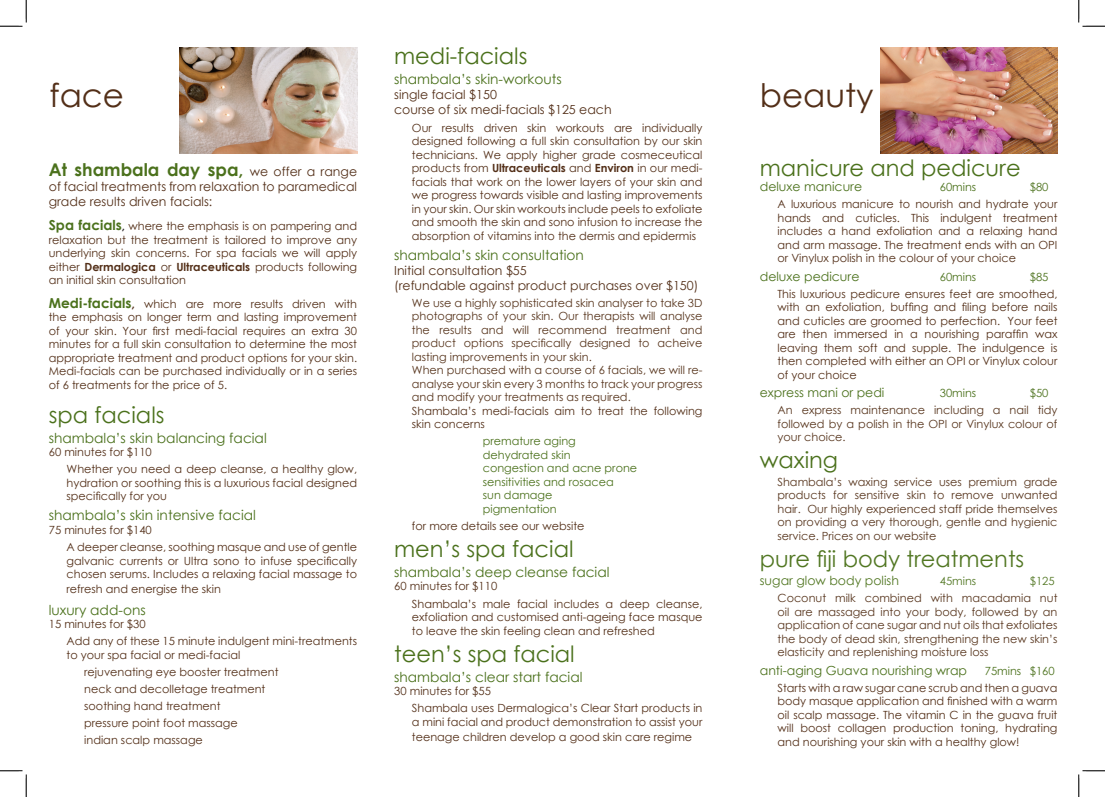
<style>
.page{position:relative;width:1105px;height:797px;background:#fff}
.page>*{position:absolute;margin:0;border:0;box-sizing:border-box;transform-origin:0 0}
.t1{font:32.5px "Century Gothic";color:#532f18}
.t2{font:22.5px "Century Gothic";color:#4b711c}
.t3{font:22.5px "Century Gothic";color:#527723}
.t4{font:700 17.5px "Century Gothic";color:#4b711c}
.t5{font:13.75px "Century Gothic";color:#4b711c}
.t6{font:12.5px/15px "Century Gothic";color:#532f18}
.t7{font:12.5px "Century Gothic";color:#4b711c}
.t8{font:12.5px "Century Gothic";color:#527723}
.t9{font:11.25px/13.5px "Century Gothic";color:#532f18;text-align:justify}
.t10{font:11.25px/13.5px "Century Gothic";color:#58361e;text-align:justify}
.t11{font:11.25px "Century Gothic";color:#4b711c}
.t12{font:11.25px "Century Gothic";color:#527723}
.s1{font-weight:400;font-size:12.5px;color:#532f18}
.s2{font-weight:700;font-size:13.75px;color:#4b711c}
.s3{font-weight:700;color:#231f20}
.s4{font-weight:700}
.s5{font-weight:700;font-size:12.5px}
</style>
<div class="page">
<img style="left:880px;top:48px;width:177px;height:106px">
<img style="left:180px;top:47px;width:177px;height:107px">
<svg style="left:0;top:0;width:27px;height:27px"></svg>
<svg style="left:0;top:770px;width:27px;height:27px"></svg>
<svg style="left:1078px;top:0;width:27px;height:27px"></svg>
<svg style="left:1078px;top:770px;width:27px;height:27px"></svg>
<p class="t1" style="left:49px;top:73px;width:76px">face</p>
<p class="t4" style="left:49px;top:157px;width:310px">At shambala day spa, <span class="s1">we offer a range</span></p>
<p class="t6" style="left:49px;top:179px;width:310px">of facial treatments from relaxation to paramedical grade results driven facials:</p>
<p class="t9" style="left:49px;top:219px;width:310px"><span class="s2">Spa facials</span><span class="s3">,</span> where the emphasis is on pampering and relaxation but the treatment is tailored to improve any underlying skin concerns. For spa facials we will apply either <span class="s4">Dermalogica</span> or <span class="s4">Ultraceuticals</span> products following an initial skin consultation</p>
<p class="t9" style="left:49px;top:297px;width:310px"><span class="s2">Medi-facials</span><span class="s5">,</span> which are more results driven with the emphasis on longer term and lasting improvement of your skin. Your first medi-facial requires an extra 30 minutes for a full skin consultation to determine the most appropriate treatment and product options for your skin.<br>Medi-facials can be purchased individually or in a series of 6 treatments for the price of 5.</p>
<p class="t2" style="left:49px;top:399px;width:117px">spa facials</p>
<p class="t5" style="left:49px;top:428px;width:219px">shambala’s skin balancing facial</p>
<p class="t9" style="left:49px;top:445px;width:105px">60 minutes for $110</p>
<p class="t9" style="left:67px;top:462px;width:292px">Whether you need a deep cleanse, a healthy glow, hydration or soothing this is a luxurious facial designed specifically for you</p>
<p class="t5" style="left:49px;top:506px;width:209px">shambala’s skin intensive facial</p>
<p class="t9" style="left:49px;top:523px;width:105px">75 minutes for $140</p>
<p class="t9" style="left:67px;top:540px;width:292px">A deeper cleanse, soothing masque and use of gentle galvanic currents or Ultra sono to infuse specifically chosen serums. Includes a relaxing facial massage to</p>
<p class="t9" style="left:67px;top:582px;width:156px">refresh and energise the skin</p>
<p class="t5" style="left:49px;top:600px;width:98px">luxury add-ons</p>
<p class="t9" style="left:49px;top:617px;width:98px">15 minutes for $30</p>
<p class="t9" style="left:67px;top:634px;width:292px">Add any of these 15 minute indulgent mini-treatments to your spa facial or medi-facial</p>
<p class="t9" style="left:84px;top:664px;width:196px">rejuvenating eye booster treatment</p>
<p class="t9" style="left:84px;top:681px;width:183px">neck and decolletage treatment</p>
<p class="t9" style="left:84px;top:698px;width:138px">soothing hand treatment</p>
<p class="t9" style="left:84px;top:716px;width:155px">pressure point foot massage</p>
<p class="t9" style="left:84px;top:733px;width:120px">indian scalp massage</p>
<p class="t2" style="left:394px;top:41px;width:135px">medi-facials</p>
<p class="t5" style="left:394px;top:70px;width:169px">shambala’s skin-workouts</p>
<p class="t6" style="left:394px;top:87px;width:104px">single facial $150</p>
<p class="t6" style="left:394px;top:102px;width:219px">course of six medi-facials $125 each</p>
<p class="t9" style="left:412px;top:120px;width:292px">Our results driven skin workouts are individually designed following a full skin consultation by our skin technicians. We apply higher grade cosmeceutical products from <span class="s4">Ultraceuticals</span> and <span class="s4">Environ</span> in our medi&shy;facials that work on the lower layers of your skin and we progress towards visible and lasting improvements in your skin. Our skin workouts include peels to exfoliate and smooth the skin and sono infusion to increase the absorption of vitamins into the dermis and epidermis</p>
<p class="t5" style="left:394px;top:245px;width:191px">shambala’s skin consultation</p>
<p class="t6" style="left:394px;top:262px;width:134px">Initial consultation $55</p>
<p class="t6" style="left:394px;top:277px;width:306px">(refundable against product purchases over $150)</p>
<p class="t10" style="left:412px;top:296px;width:292px">We use a highly sophisticated skin analyser to take 3D photographs of your skin. Our therapists will analyse the results and will recommend treatment and product options specifically designed to acheive lasting improvements in your skin.</p>
<p class="t10" style="left:412px;top:363px;width:292px">When purchased with a course of 6 facials, we will re&shy;analyse your skin every 3 months to track your progress and modify your treatments as required.</p>
<p class="t9" style="left:412px;top:404px;width:292px">Shambala’s medi-facials aim to treat the following skin concerns</p>
<p class="t11" style="left:483px;top:433px;width:95px">premature aging</p>
<p class="t11" style="left:483px;top:447px;width:89px">dehydrated skin</p>
<p class="t11" style="left:483px;top:460px;width:156px">congestion and acne prone</p>
<p class="t11" style="left:483px;top:474px;width:133px">sensitivities and rosacea</p>
<p class="t11" style="left:483px;top:487px;width:71px">sun damage</p>
<p class="t11" style="left:483px;top:501px;width:76px">pigmentation</p>
<p class="t9" style="left:412px;top:519px;width:174px">for more details see our website</p>
<p class="t2" style="left:394px;top:533px;width:181px">men’s spa facial</p>
<p class="t5" style="left:394px;top:562px;width:217px">shambala’s deep cleanse facial</p>
<p class="t9" style="left:394px;top:579px;width:105px">60 minutes for $110</p>
<p class="t9" style="left:412px;top:596px;width:292px">Shambala’s male facial includes a deep cleanse, exfoliation and customised anti-ageing face masque to leave the skin feeling clean and refreshed</p>
<p class="t2" style="left:394px;top:637px;width:182px">teen’s spa facial</p>
<p class="t5" style="left:394px;top:667px;width:190px">shambala’s clear start facial</p>
<p class="t9" style="left:394px;top:684px;width:98px">30 minutes for $55</p>
<p class="t9" style="left:412px;top:701px;width:292px">Shambala uses Dermalogica’s Clear Start products in a mini facial and product demonstration to assist your</p>
<p class="t9" style="left:412px;top:729px;width:282px">teenage children develop a good skin care regime</p>
<p class="t1" style="left:760px;top:73px;width:115px">beauty</p>
<p class="t2" style="left:760px;top:152px;width:262px">manicure and pedicure</p>
<p class="t7" style="left:760px;top:178px;width:104px">deluxe manicure</p>
<p class="t11" style="left:940px;top:179px;width:38px">60mins</p>
<p class="t11" style="left:1030px;top:179px;width:20px">$80</p>
<p class="t9" style="left:777px;top:197px;width:281px">A luxurious manicure to nourish and hydrate your hands and cuticles. This indulgent treatment includes a hand exfoliation and a relaxing hand and arm massage. The treatment ends with an OPI or Vinylux polish in the colour of your choice</p>
<p class="t7" style="left:760px;top:267px;width:101px">deluxe pedicure</p>
<p class="t11" style="left:940px;top:269px;width:38px">60mins</p>
<p class="t11" style="left:1030px;top:269px;width:20px">$85</p>
<p class="t9" style="left:777px;top:287px;width:281px">This luxurious pedicure ensures feet are smoothed, with an exfoliation, buffing and filing before nails and cuticles are groomed to perfection. Your feet are then immersed in a nourishing paraffin wax leaving them soft and supple. The indulgence is then completed with either an OPI or Vinylux colour of your choice</p>
<p class="t7" style="left:760px;top:384px;width:126px">express mani or pedi</p>
<p class="t11" style="left:940px;top:385px;width:38px">30mins</p>
<p class="t11" style="left:1030px;top:385px;width:20px">$50</p>
<p class="t10" style="left:777px;top:403px;width:281px">An express maintenance including a nail tidy followed by a polish in the OPI or Vinylux colour of your choice.</p>
<p class="t2" style="left:760px;top:444px;width:80px">waxing</p>
<p class="t10" style="left:777px;top:474px;width:281px">Shambala’s waxing service uses premium grade products for sensitive skin to remove unwanted hair. Our highly experienced staff pride themselves on providing a very thorough, gentle and hygienic service. Prices on our website</p>
<p class="t3" style="left:760px;top:542px;width:266px">pure fiji body treatments</p>
<p class="t8" style="left:760px;top:572px;width:141px">sugar glow body polish</p>
<p class="t12" style="left:940px;top:573px;width:38px">45mins</p>
<p class="t12" style="left:1030px;top:573px;width:26px">$125</p>
<p class="t10" style="left:777px;top:591px;width:281px">Coconut milk combined with macadamia nut oil are massaged into your body, followed by an application of cane sugar and nut oils that exfoliates the body of dead skin, strengthening the new skin’s elasticity and replenishing moisture loss</p>
<p class="t7" style="left:760px;top:661px;width:209px">anti-aging Guava nourishing wrap</p>
<p class="t11" style="left:985px;top:662px;width:71px">75mins $160</p>
<p class="t9" style="left:777px;top:680px;width:281px">Starts with a raw sugar cane scrub and then a guava body masque application and finished with a warm oil scalp massage. The vitamin C in the guava fruit will boost collagen production toning, hydrating and nourishing your skin with a healthy glow!</p>
</div>
